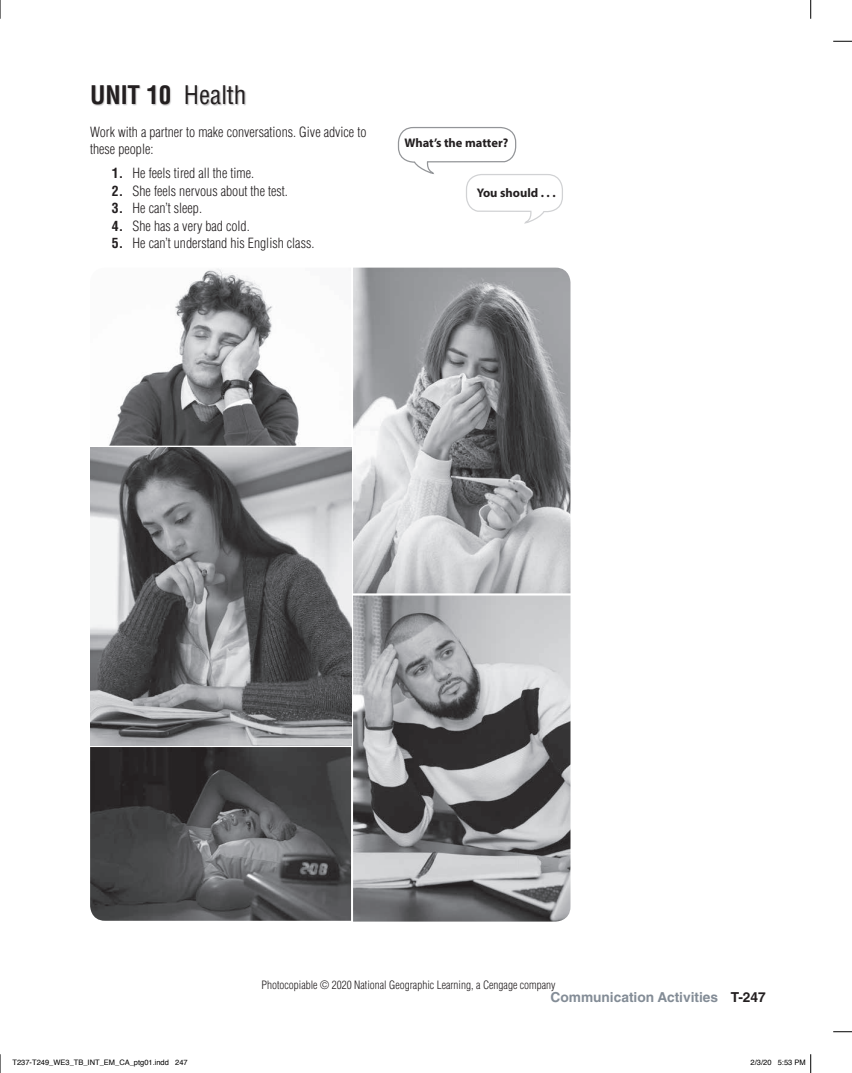
<style>
.page{position:relative;width:852px;height:1073px;background:#fff}
.page>*{position:absolute;margin:0;border:0;box-sizing:border-box;transform-origin:0 0}
.t1{font:700 condensed 25px "Helvetica LT Std";color:#231f20}
.t2{font:300 condensed 13.75px/17.5px "Helvetica LT Std";color:#231f20}
.t3{font:700 13.75px "Helvetica LT Std";color:#838c96}
.t4{font:700 12.5px "Myriad Pro";color:#231f20}
.t5{font:300 condensed 11.25px "Helvetica LT Std";color:#231f20}
.t6{font:7.5px "Helvetica";color:#000}
.s1{font-weight:400}
.s2{font-weight:700}
.s3{color:#231f20}
</style>
<div class="page">
<div style="left:92px;top:85px;width:154px;height:21px;background:#231f20;opacity:.3"></div>
<img style="left:109px;top:268px;width:190px;height:177px">
<img style="left:90px;top:447px;width:261px;height:298px">
<img style="left:90px;top:747px;width:261px;height:173px">
<img style="left:353px;top:268px;width:217px;height:325px">
<img style="left:353px;top:595px;width:217px;height:326px">
<svg style="left:397px;top:127px;width:166px;height:97px"></svg>
<svg style="left:833px;top:40px;width:18px;height:2px"></svg>
<svg style="left:833px;top:1031px;width:18px;height:1px"></svg>
<svg style="left:0;top:0;width:1px;height:19px"></svg>
<svg style="left:0;top:1054px;width:1px;height:18px"></svg>
<svg style="left:810px;top:0;width:1px;height:19px"></svg>
<svg style="left:810px;top:1054px;width:1px;height:18px"></svg>
<h1 class="t1" style="left:90px;top:79px;width:158px">UNIT 10 <span class="s1">Health</span></h1>
<p class="t2" style="left:90px;top:123px;width:278px">Work with a partner to make conversations. Give advice to these people:</p>
<p class="t2" style="left:112px;top:164px;width:144px"><span class="s2">1.</span> He feels tired all the time.</p>
<p class="t2" style="left:112px;top:182px;width:178px"><span class="s2">2.</span> She feels nervous about the test.</p>
<p class="t2" style="left:112px;top:199px;width:92px"><span class="s2">3.</span> He can’t sleep.</p>
<p class="t2" style="left:112px;top:217px;width:139px"><span class="s2">4.</span> She has a very bad cold.</p>
<p class="t2" style="left:112px;top:234px;width:204px"><span class="s2">5.</span> He can’t understand his English class.</p>
<p class="t4" style="left:404px;top:134px;width:105px">What’s the matter?</p>
<p class="t4" style="left:477px;top:185px;width:80px">You should . . .</p>
<p class="t5" style="left:261px;top:977px;width:295px">Photocopiable © 2020 National Geographic Learning, a Cengage company</p>
<p class="t3" style="left:550px;top:989px;width:216px">Communication Activities <span class="s3">T-247</span></p>
<p class="t6" style="left:13px;top:1059px;width:177px">T237-T249_WE3_TB_INT_EM_CA_ptg01.indd 247</p>
<p class="t6" style="left:750px;top:1059px;width:57px">2/3/20 5:53 PM</p>
</div>
